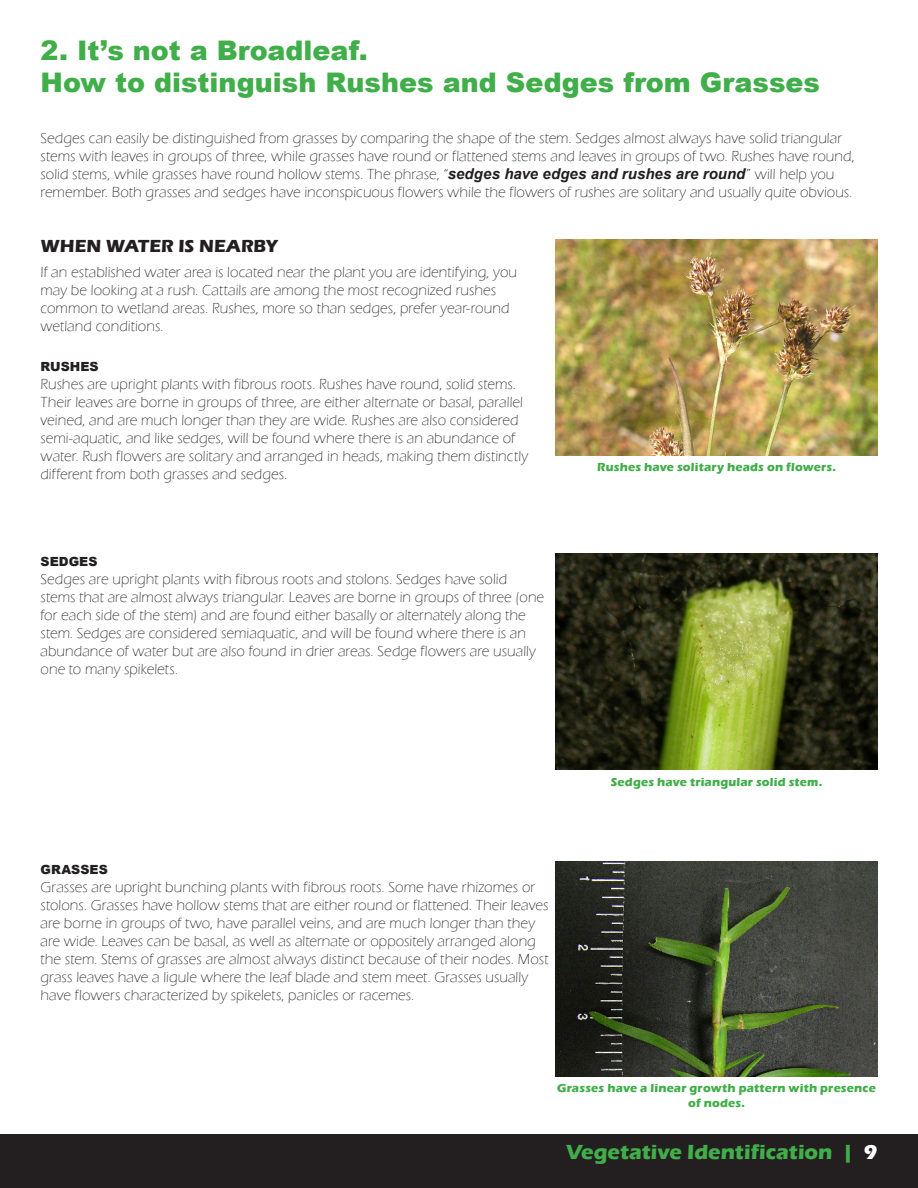
<style>
.page{position:relative;width:918px;height:1188px;background:#fff}
.page>*{position:absolute;margin:0;border:0;box-sizing:border-box;transform-origin:0 0}
.Disease_Labels{font:900 27px "Arial";color:#40ae49}
.t1{font:700 21px "Eras ITC";color:#40ae49}
.Control_Practices_Ti{font:700 18px "Eras ITC";letter-spacing:.005em;color:#231f20}
.t2{font:300 15px/18px "Eras ITC";letter-spacing:.005em;color:#231f20}
.Chapter_Authors{font:900 12.6px "Arial";letter-spacing:.005em;color:#231f20}
.photo_labels{font:700 12px/14.4px "Eras ITC";letter-spacing:.015em;color:#40ae49;text-align:center}
.s1{font-family:"Arial";font-weight:700;font-style:italic}
.s2{color:#fff}
</style>
<div class="page">
<div style="left:0;top:1134px;width:918px;height:54px;background:#231f20"></div>
<img style="left:556px;top:553px;width:322px;height:216px">
<img style="left:556px;top:239px;width:322px;height:216px">
<img style="left:556px;top:861px;width:321px;height:216px">
<p class="Disease_Labels" style="left:40px;top:31px;width:329px">2. It’s not a Broadleaf.</p>
<p class="Disease_Labels" style="left:40px;top:63px;width:781px">How to distinguish Rushes and Sedges from Grasses</p>
<p class="t2" style="left:40px;top:129px;width:816px">Sedges can easily be distinguished from grasses by comparing the shape of the stem. Sedges almost always have solid triangular stems with leaves in groups of three, while grasses have round or flattened stems and leaves in groups of two. Rushes have round, solid stems, while grasses have round hollow stems. The phrase, “<span class="s1">sedges have edges and rushes are round</span>” will help you remember. Both grasses and sedges have inconspicuous flowers while the flowers of rushes are solitary and usually quite obvious.</p>
<p class="Control_Practices_Ti" style="left:40px;top:236px;width:239px">WHEN WATER IS NEARBY</p>
<p class="t2" style="left:40px;top:264px;width:478px">If an established water area is located near the plant you are identifying, you may be looking at a rush. Cattails are among the most recognized rushes common to wetland areas. Rushes, more so than sedges, prefer year-round wetland conditions.</p>
<p class="Chapter_Authors" style="left:40px;top:357px;width:60px">RUSHES</p>
<p class="t2" style="left:40px;top:375px;width:489px">Rushes are upright plants with fibrous roots. Rushes have round, solid stems.<br>Their leaves are borne in groups of three, are either alternate or basal, parallel veined, and are much longer than they are wide. Rushes are also considered semi-aquatic, and like sedges, will be found where there is an abundance of water. Rush flowers are solitary and arranged in heads, making them distinctly different from both grasses and sedges.</p>
<p class="Chapter_Authors" style="left:40px;top:552px;width:59px">SEDGES</p>
<p class="t2" style="left:40px;top:570px;width:505px">Sedges are upright plants with fibrous roots and stolons. Sedges have solid stems that are almost always triangular. Leaves are borne in groups of three (one for each side of the stem) and are found either basally or alternately along the stem. Sedges are considered semiaquatic, and will be found where there is an abundance of water but are also found in drier areas. Sedge flowers are usually one to many spikelets.</p>
<p class="photo_labels" style="left:597px;top:459px;width:240px">Rushes have solitary heads on flowers.</p>
<p class="Chapter_Authors" style="left:40px;top:860px;width:69px">GRASSES</p>
<p class="t2" style="left:40px;top:878px;width:509px">Grasses are upright bunching plants with fibrous roots. Some have rhizomes or stolons. Grasses have hollow stems that are either round or flattened. Their leaves are borne in groups of two, have parallel veins, and are much longer than they are wide. Leaves can be basal, as well as alternate or oppositely arranged along the stem. Stems of grasses are almost always distinct because of their nodes. Most grass leaves have a ligule where the leaf blade and stem meet. Grasses usually have flowers characterized by spikelets, panicles or racemes.</p>
<p class="photo_labels" style="left:611px;top:775px;width:213px">Sedges have triangular solid stem.</p>
<p class="photo_labels" style="left:557px;top:1081px;width:320px">Grasses have a linear growth pattern with presence of nodes.</p>
<h2 class="t1" style="left:566px;top:1140px;width:313px">Vegetative Identification | <span class="s2">9</span></h2>
</div>
